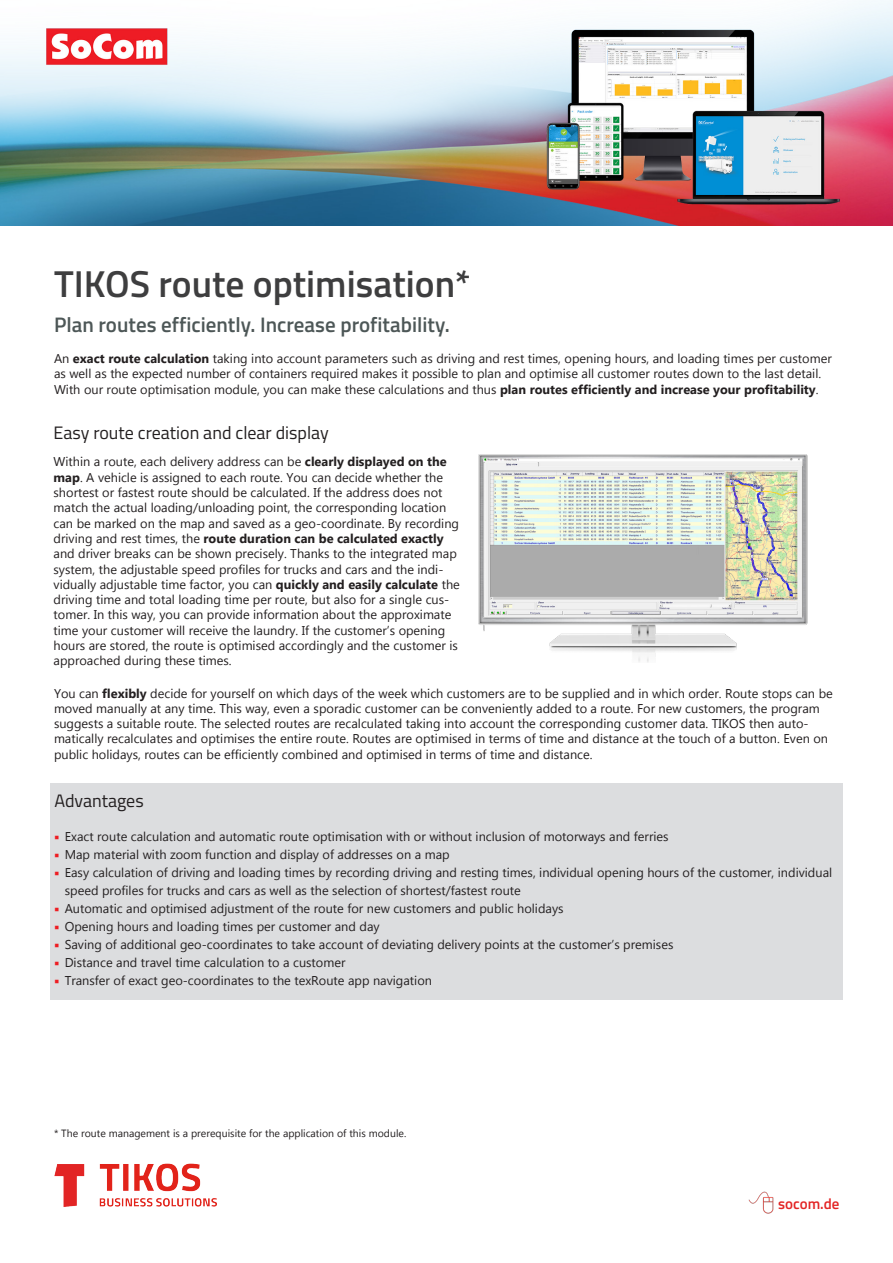
<style>
.page{position:relative;width:893px;height:1263px;background:#fff}
.page>*{position:absolute;margin:0;border:0;box-sizing:border-box;transform-origin:0 0}
.t1{font:600 37.5px "Titillium Web";color:#3e3e3f}
.t2{font:600 21px "Titillium Web";color:#4d5757}
.t3{font:18px "Titillium Web";color:#231f20}
.t4{font:600 15px "Titillium Web";color:#e32626}
.t5{font:12.75px/15.3px "Gadugi";color:#231f20}
.t6{font:10.5px "Gadugi";color:#231f20}
.s1{font-weight:700}
.s2{font-family:"Titillium Web";font-weight:900;color:#ee1d23}
</style>
<div class="page">
<img style="left:0;top:0;width:893px;height:225px">
<img style="left:54px;top:1163px;width:163px;height:44px">
<img style="left:478px;top:454px;width:330px;height:208px">
<img style="left:748px;top:1191px;width:25px;height:22px">
<div style="left:50px;top:783px;width:793px;height:216px;background:#dcdddf"></div>
<p class="t1" style="left:54px;top:256px;width:418px">TIKOS route optimisation*</p>
<p class="t2" style="left:54px;top:308px;width:397px">Plan routes efficiently. Increase profitability.</p>
<p class="t5" style="left:54px;top:351px;width:779px">An <span class="s1">exact route calculation</span> taking into account parameters such as driving and rest times, opening hours, and loading times per customer as well as the expected number of containers required makes it possible to plan and optimise all customer routes down to the last detail.<br>With our route optimisation module, you can make these calculations and thus <span class="s1">plan routes efficiently and increase your profitability</span>.</p>
<p class="t3" style="left:54px;top:419px;width:277px">Easy route creation and clear display</p>
<p class="t5" style="left:54px;top:454px;width:408px">Within a route, each delivery address can be <span class="s1">clearly displayed on the map</span>. A vehicle is assigned to each route. You can decide whether the shortest or fastest route should be calculated. If the address does not match the actual loading/unloading point, the corresponding location can be marked on the map and saved as a geo-coordinate. By recording driving and rest times, the <span class="s1">route duration can be calculated exactly </span>and driver breaks can be shown precisely. Thanks to the integrated map system, the adjustable speed profiles for trucks and cars and the indi&shy;vidually adjustable time factor, you can <span class="s1">quickly and easily calculate</span> the driving time and total loading time per route, but also for a single cus&shy;tomer. In this way, you can provide information about the approximate time your customer will receive the laundry. If the customer’s opening hours are stored, the route is optimised accordingly and the customer is approached during these times.</p>
<p class="t5" style="left:54px;top:685px;width:780px">You can <span class="s1">flexibly</span> decide for yourself on which days of the week which customers are to be supplied and in which order. Route stops can be moved manually at any time. This way, even a sporadic customer can be conveniently added to a route. For new customers, the program suggests a suitable route. The selected routes are recalculated taking into account the corresponding customer data. TIKOS then auto&shy;matically recalculates and optimises the entire route. Routes are optimised in terms of time and distance at the touch of a button. Even on public holidays, routes can be efficiently combined and optimised in terms of time and distance.</p>
<p class="t3" style="left:54px;top:788px;width:91px">Advantages</p>
<p class="t5" style="left:54px;top:828px;width:616px"><span class="s2">•</span> Exact route calculation and automatic route optimisation with or without inclusion of motorways and ferries</p>
<p class="t5" style="left:54px;top:846px;width:397px"><span class="s2">•</span> Map material with zoom function and display of addresses on a map</p>
<p class="t5" style="left:65px;top:863px;width:769px;line-height:18px;text-indent:-10px"><span class="s2">•</span> Easy calculation of driving and loading times by recording driving and resting times, individual opening hours of the customer, individual speed profiles for trucks and cars as well as the selection of shortest/fastest route</p>
<p class="t5" style="left:54px;top:900px;width:511px"><span class="s2">•</span> Automatic and optimised adjustment of the route for new customers and public holidays</p>
<p class="t5" style="left:54px;top:918px;width:327px"><span class="s2">•</span> Opening hours and loading times per customer and day</p>
<p class="t5" style="left:54px;top:936px;width:620px"><span class="s2">•</span> Saving of additional geo-coordinates to take account of deviating delivery points at the customer’s premises</p>
<p class="t5" style="left:54px;top:954px;width:293px"><span class="s2">•</span> Distance and travel time calculation to a customer</p>
<p class="t5" style="left:54px;top:972px;width:379px"><span class="s2">•</span> Transfer of exact geo-coordinates to the texRoute app navigation</p>
<p class="t6" style="left:54px;top:1127px;width:354px">* The route management is a prerequisite for the application of this module.</p>
<p class="t4" style="left:778px;top:1192px;width:63px">socom.de</p>
</div>
